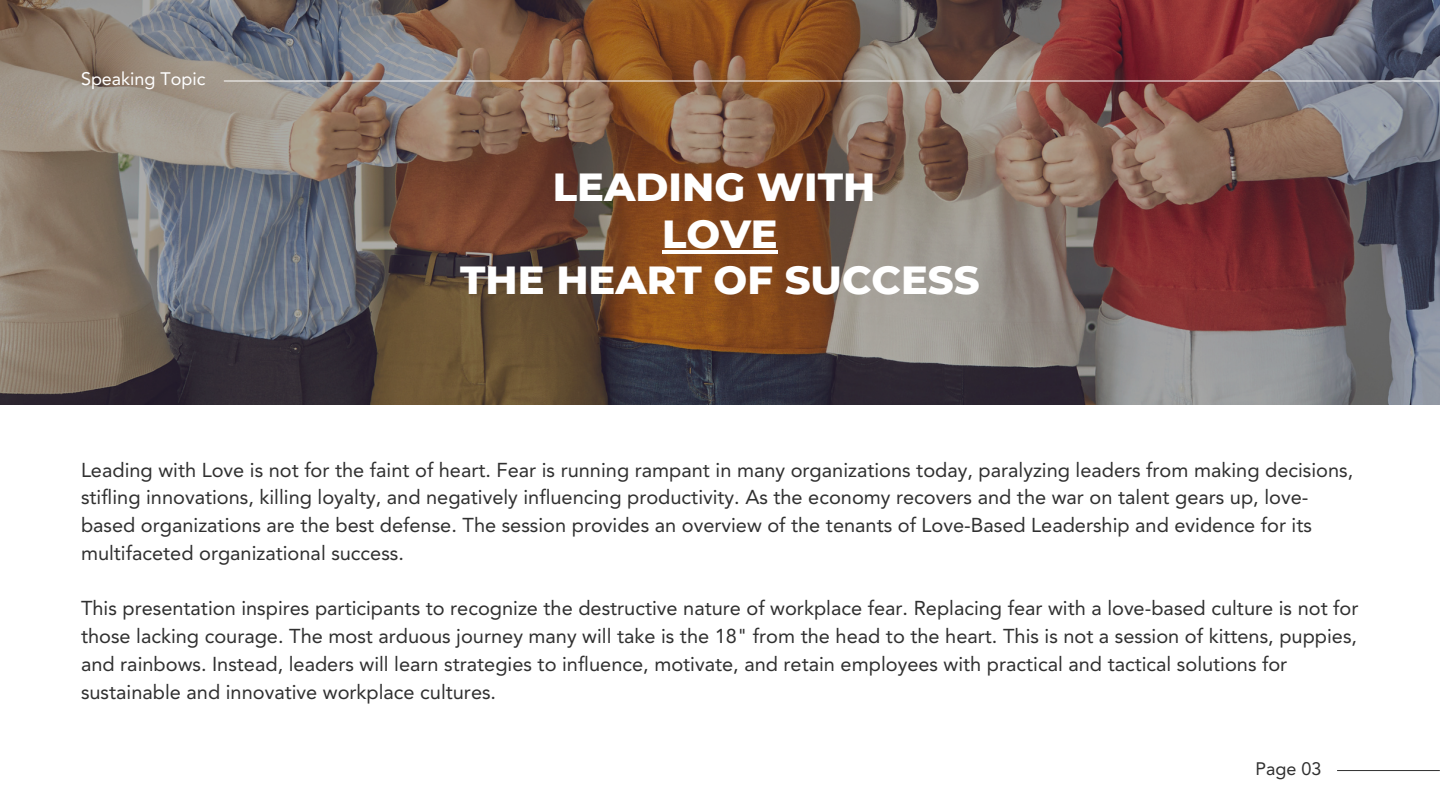
<style>
.page{position:relative;width:1440px;height:810px;background:#fff}
.page>*{position:absolute;margin:0;border:0;box-sizing:border-box;transform-origin:0 0}
.t1{font:800 40px "Montserrat";color:#fff}
.t2{font:20px/27.8px "Avenir LT Std";color:#303030}
.t3{font:18px "Avenir LT Std";color:#fff}
.t4{font:18px "Avenir LT Std";color:#303030}
</style>
<div class="page">
<img style="left:0;top:0;width:1440px;height:405px">
<hr style="left:1337px;top:770px;width:103px;height:1px;background:#303030">
<hr style="left:662px;top:250px;width:116px;height:4px;background:#fff">
<hr style="left:224px;top:81px;width:1216px;height:1px;background:#fff">
<p class="t3" style="left:81px;top:72px;width:126px">Speaking Topic</p>
<p class="t1" style="left:553px;top:163px;width:324px">LEADING WITH</p>
<p class="t1" style="left:662px;top:209px;width:117px">LOVE</p>
<p class="t1" style="left:460px;top:256px;width:521px">THE HEART OF SUCCESS</p>
<p class="t2" style="left:81px;top:458px;width:1274px">Leading with Love is not for the faint of heart. Fear is running rampant in many organizations today, paralyzing leaders from making decisions, stifling innovations, killing loyalty, and negatively influencing productivity. As the economy recovers and the war on talent gears up, love&shy;based organizations are the best defense. The session provides an overview of the tenants of Love-Based Leadership and evidence for its multifaceted organizational success.</p>
<p class="t2" style="left:81px;top:596px;width:1279px">This presentation inspires participants to recognize the destructive nature of workplace fear. Replacing fear with a love-based culture is not for those lacking courage. The most arduous journey many will take is the 18" from the head to the heart. This is not a session of kittens, puppies, and rainbows. Instead, leaders will learn strategies to influence, motivate, and retain employees with practical and tactical solutions for sustainable and innovative workplace cultures.</p>
<p class="t4" style="left:1256px;top:761px;width:68px">Page 03</p>
</div>
